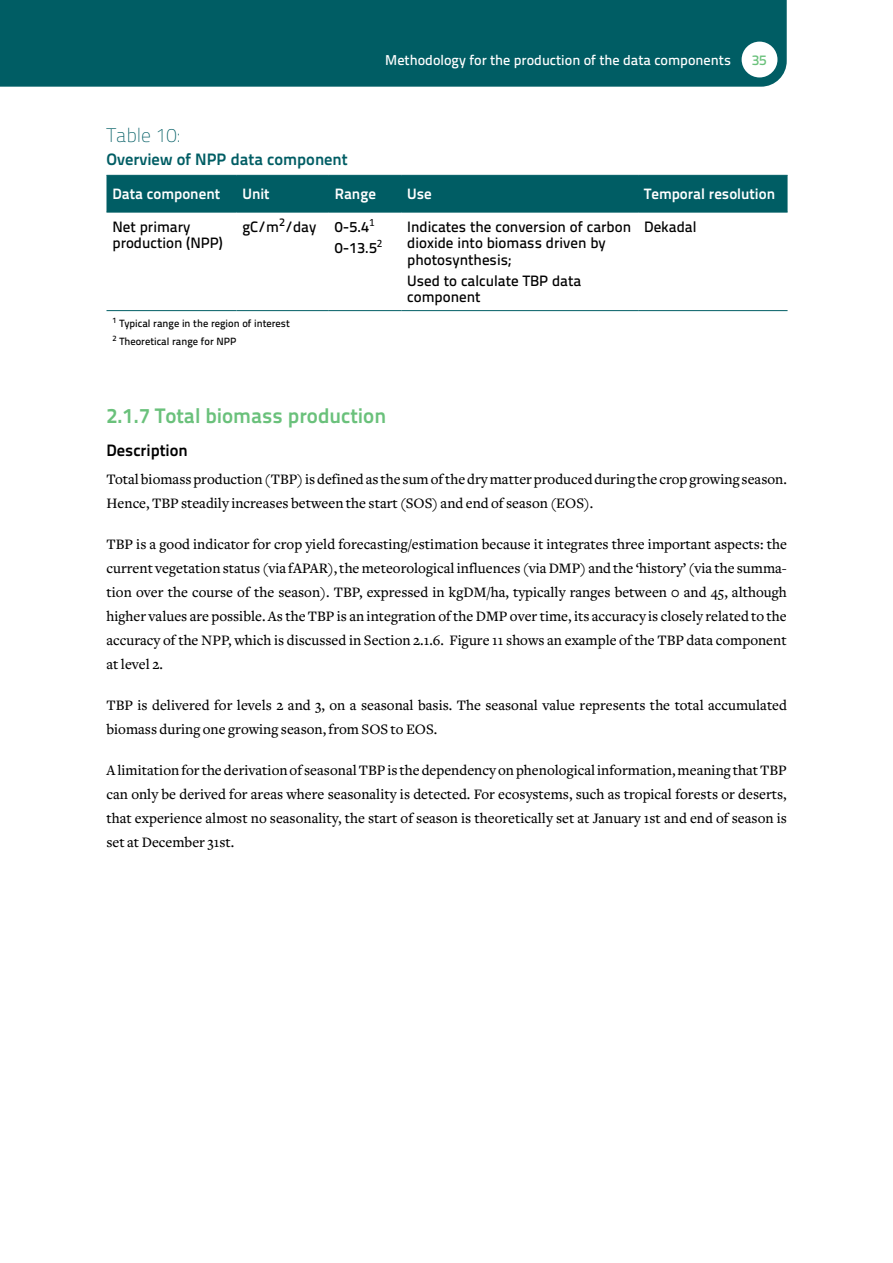
<style>
.page{position:relative;width:893px;height:1263px;background:#fff}
.page>*{position:absolute;margin:0;border:0;box-sizing:border-box;transform-origin:0 0}
.t1{font:700 21px "Titillium Text 22 L";color:#6ac17b}
.t2{font:100 19.5px "Titillium Text 22 L";color:#005d64}
.t3{font:700 16.5px "Titillium Text 22 L";color:#005d64}
.t4{font:700 16.5px "Titillium Text 22 L";color:#000}
.t5{font:500 15px/24px "Freight Text";color:#000}
.t6{font:500 15px/16.5px "Titillium Text 22 L";color:#000}
.t7{font:700 15px "Titillium Text 22 L";color:#fff}
.t8{font:500 14.25px "Titillium Text 22 L";color:#fff}
.t9{font:500 14.25px "Titillium Text 22 L";color:#6ac17b}
.t10{font:500 10.5px/17.7px "Titillium Text 22 L";color:#000}
</style>
<div class="page">
<div style="left:0;top:0;width:787px;height:87px;background:#005d64"></div>
<div style="left:742px;top:42px;width:35px;height:35px;background:#fff;border-radius:50%"></div>
<svg style="left:676px;top:311px;width:92px;height:1px"></svg>
<svg style="left:233px;top:311px;width:120px;height:1px"></svg>
<svg style="left:472px;top:311px;width:75px;height:1px"></svg>
<div style="left:106px;top:176px;width:681px;height:36px;background:#005d64"></div>
<hr style="left:106px;top:175px;width:130px;height:1px;background:#005d64">
<hr style="left:236px;top:175px;width:93px;height:1px;background:#005d64">
<hr style="left:329px;top:175px;width:72px;height:1px;background:#005d64">
<hr style="left:401px;top:175px;width:237px;height:1px;background:#005d64">
<hr style="left:638px;top:175px;width:149px;height:1px;background:#005d64">
<hr style="left:106px;top:212px;width:130px;height:1px;background:#005d64">
<hr style="left:236px;top:212px;width:93px;height:1px;background:#005d64">
<hr style="left:329px;top:212px;width:72px;height:1px;background:#005d64">
<hr style="left:401px;top:212px;width:237px;height:1px;background:#005d64">
<hr style="left:638px;top:212px;width:149px;height:1px;background:#005d64">
<hr style="left:106px;top:310px;width:130px;height:1px;background:#005d64">
<hr style="left:236px;top:310px;width:93px;height:1px;background:#005d64">
<hr style="left:329px;top:310px;width:72px;height:1px;background:#005d64">
<hr style="left:401px;top:310px;width:237px;height:1px;background:#005d64">
<hr style="left:638px;top:310px;width:149px;height:1px;background:#005d64">
<p class="t8" style="left:385px;top:49px;width:347px">Methodology for the production of the data components</p>
<p class="t9" style="left:752px;top:49px;width:17px">35</p>
<h2 class="t2" style="left:106px;top:121px;width:75px">Table 10:</h2>
<p class="t3" style="left:106px;top:146px;width:243px">Overview of NPP data component</p>
<p class="t7" style="left:112px;top:183px;width:109px">Data component</p>
<p class="t7" style="left:242px;top:183px;width:29px">Unit</p>
<p class="t7" style="left:335px;top:183px;width:43px">Range</p>
<p class="t7" style="left:407px;top:183px;width:26px">Use</p>
<p class="t7" style="left:644px;top:183px;width:132px">Temporal resolution</p>
<p class="t6" style="left:112px;top:217px;width:88px">Net primary production (NPP</p>
<p class="t6" style="left:335px;top:215px;width:49px;line-height:20.7px;text-indent:-92px">gC/m<sup>2</sup>/day 0-5.4<sup>1<br></sup>0-13.5<sup>2</sup></p>
<p class="t6" style="left:407px;top:217px;width:225px">Indicates the conversion of carbon dioxide into biomass driven by photosynthesis;</p>
<p class="t6" style="left:407px;top:271px;width:125px">Used to calculate TBP</p>
<p class="t6" style="left:552px;top:271px;width:31px">data</p>
<p class="t6" style="left:407px;top:288px;width:75px">component</p>
<p class="t6" style="left:644px;top:217px;width:54px">Dekadal</p>
<p class="t6" style="left:219px;top:234px;width:5px">)</p>
<p class="t10" style="left:112px;top:314px;width:179px"><sup>1</sup> Typical range in the region of interest<br><sup>2</sup> Theoretical range for NPP</p>
<h1 class="t1" style="left:106px;top:400px;width:281px">2.1.7 Total biomass production</h1>
<p class="t4" style="left:106px;top:437px;width:83px">Description</p>
<p class="t5" style="left:106px;top:467px;width:682px">Total biomass production (TBP) is defined as the sum of the dry matter produced during the crop growing season.<br>Hence, TBP steadily increases between the start (SOS) and end of season (EOS).</p>
<p class="t5" style="left:106px;top:532px;width:682px;text-align:justify">TBP is a good indicator for crop yield forecasting/estimation because it integrates three important aspects: the current vegetation status (via fAPAR), the meteorological influences (via DMP) and the ‘history’ (via the summa&shy;tion over the course of the season). TBP, expressed in kgDM/ha, typically ranges between 0 and 45, although higher values are possible. As the TBP is an integration of the DMP over time, its accuracy is closely related to the accuracy of the NPP, which is discussed in Section 2.1.6. Figure 11 shows an example of the TBP data component at level 2.</p>
<p class="t5" style="left:106px;top:694px;width:682px">TBP is delivered for levels 2 and 3, on a seasonal basis. The seasonal value represents the total accumulated biomass during one growing season, from SOS to EOS.</p>
<p class="t5" style="left:106px;top:759px;width:682px;text-align:justify">A limitation for the derivation of seasonal TBP is the dependency on phenological information, meaning that TBP can only be derived for areas where seasonality is detected. For ecosystems, such as tropical forests or deserts, that experience almost no seasonality, the start of season is theoretically set at January 1st and end of season is set at December 31st.</p>
</div>
